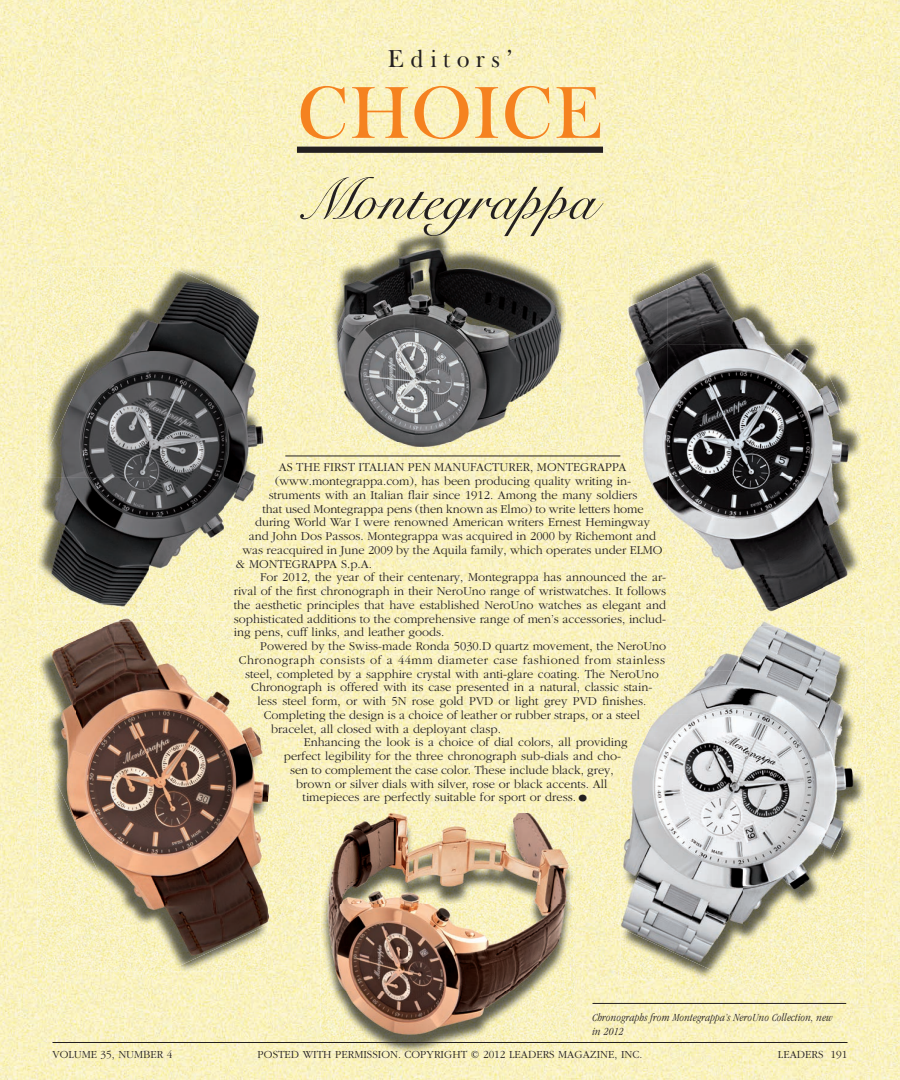
<style>
.page{position:relative;width:900px;height:1080px;background:#fff}
.page>*{position:absolute;margin:0;border:0;box-sizing:border-box;transform-origin:0 0}
.t1{font:75px "Frys Baskerville BT";color:#f58220}
.t2{font:60px "Roundhand BT";color:#231f20}
.t3{font:25px "Frys Baskerville BT";letter-spacing:.25em;color:#231f20}
.t4{font:300 12.5px "Garamond";color:#231f20}
.t5{font:300 12.5px "Garamond";letter-spacing:.04em;color:#231f20}
.t6{font:300 11.25px "Garamond";color:#231f20}
.t7{font:italic 300 condensed 11.25px/13.8px "Garamond";letter-spacing:.02em;color:#231f20}
.s1{font-size:22.5px}
</style>
<div class="page">
<img style="left:0;top:0;width:900px;height:1080px">
<div style="left:297px;top:147px;width:306px;height:6px;background:#231f20"></div>
<img style="left:36px;top:267px;width:226px;height:337px">
<img style="left:96px;top:604px;width:106px;height:13px">
<img style="left:0;top:475px;width:36px;height:101px">
<img style="left:262px;top:309px;width:23px;height:167px">
<img style="left:285px;top:319px;width:40px;height:107px">
<img style="left:134px;top:252px;width:37px;height:15px">
<img style="left:36px;top:393px;width:113px;height:211px">
<img style="left:149px;top:267px;width:75px;height:337px">
<img style="left:224px;top:291px;width:38px;height:266px">
<img style="left:75px;top:309px;width:74px;height:84px">
<img style="left:114px;top:267px;width:35px;height:42px">
<img style="left:330px;top:229px;width:237px;height:212px">
<img style="left:337px;top:248px;width:223px;height:199px">
<img style="left:37px;top:621px;width:231px;height:351px">
<img style="left:115px;top:608px;width:91px;height:13px">
<img style="left:125px;top:604px;width:75px;height:17px">
<img style="left:154px;top:587px;width:43px;height:17px">
<img style="left:145px;top:972px;width:22px;height:8px">
<img style="left:268px;top:779px;width:52px;height:146px">
<img style="left:5px;top:658px;width:32px;height:84px">
<img style="left:268px;top:755px;width:11px;height:24px">
<img style="left:114px;top:709px;width:154px;height:263px">
<img style="left:76px;top:622px;width:38px;height:285px">
<img style="left:37px;top:640px;width:39px;height:184px">
<img style="left:114px;top:621px;width:116px;height:88px">
<img style="left:229px;top:672px;width:18px;height:37px">
<img style="left:134px;top:621px;width:60px;height:23px">
<img style="left:320px;top:818px;width:255px;height:235px">
<img style="left:320px;top:868px;width:7px;height:32px">
<img style="left:327px;top:813px;width:243px;height:222px">
<img style="left:327px;top:882px;width:6px;height:15px">
<img style="left:629px;top:257px;width:233px;height:350px">
<img style="left:776px;top:607px;width:6px;height:11px">
<img style="left:862px;top:447px;width:38px;height:123px">
<img style="left:579px;top:307px;width:50px;height:129px">
<img style="left:736px;top:243px;width:38px;height:14px">
<img style="left:667px;top:344px;width:156px;height:263px">
<img style="left:823px;top:363px;width:39px;height:225px">
<img style="left:629px;top:289px;width:39px;height:231px">
<img style="left:667px;top:257px;width:148px;height:88px">
<img style="left:621px;top:626px;width:245px;height:354px">
<img style="left:697px;top:607px;width:79px;height:19px">
<img style="left:708px;top:607px;width:50px;height:19px">
<img style="left:707px;top:596px;width:28px;height:11px">
<img style="left:575px;top:798px;width:46px;height:130px">
<svg style="left:617px;top:791px;width:4px;height:7px"></svg>
<img style="left:866px;top:668px;width:34px;height:117px">
<img style="left:570px;top:889px;width:5px;height:18px">
<img style="left:732px;top:980px;width:43px;height:16px">
<img style="left:621px;top:714px;width:122px;height:266px">
<img style="left:743px;top:626px;width:82px;height:354px">
<img style="left:824px;top:649px;width:42px;height:224px">
<img style="left:656px;top:670px;width:87px;height:45px">
<img style="left:677px;top:626px;width:66px;height:45px">
<img style="left:717px;top:626px;width:24px;height:9px">
<hr style="left:592px;top:1003px;width:254px;height:1px;background:#231f20">
<hr style="left:285px;top:456px;width:335px;height:1px;background:#231f20">
<hr style="left:52px;top:1042px;width:796px;height:1px;background:#231f20">
<h3 class="t3" style="left:387px;top:43px;width:127px">Editors’</h3>
<h1 class="t1" style="left:297px;top:66px;width:308px">CHOICE</h1>
<h2 class="t2" style="left:304px;top:162px;width:294px">Montegrappa</h2>
<p class="t4" style="left:279px;top:461px;width:349px">AS THE FIRST ITALIAN PEN MANUFACTURER, MONTEGRAPPA</p>
<p class="t4" style="left:275px;top:474px;width:358px">(www.montegrappa.com), has been producing quality writing in-</p>
<p class="t4" style="left:269px;top:488px;width:370px">struments with an Italian flair since 1912. Among the many soldiers</p>
<p class="t4" style="left:262px;top:502px;width:383px">that used Montegrappa pens (then known as Elmo) to write letters home</p>
<p class="t4" style="left:255px;top:516px;width:396px">during World War I were renowned American writers Ernest Hemingway</p>
<p class="t4" style="left:249px;top:529px;width:409px">and John Dos Passos. Montegrappa was acquired in 2000 by Richemont and</p>
<p class="t4" style="left:242px;top:543px;width:421px">was reacquired in June 2009 by the Aquila family, which operates under ELMO</p>
<p class="t4" style="left:236px;top:557px;width:137px">&amp; MONTEGRAPPA S.p.A.</p>
<p class="t4" style="left:260px;top:571px;width:408px">For 2012, the year of their centenary, Montegrappa has announced the ar-</p>
<p class="t4" style="left:234px;top:584px;width:434px">rival of the first chronograph in their NeroUno range of wristwatches. It follows</p>
<p class="t4" style="left:234px;top:598px;width:434px">the aesthetic principles that have established NeroUno watches as elegant and</p>
<p class="t4" style="left:234px;top:612px;width:434px">sophisticated additions to the comprehensive range of men’s accessories, includ-</p>
<p class="t4" style="left:234px;top:626px;width:212px">ing pens, cuff links, and leather goods.</p>
<p class="t4" style="left:260px;top:639px;width:408px">Powered by the Swiss-made Ronda 5030.D quartz movement, the NeroUno</p>
<p class="t5" style="left:239px;top:653px;width:428px">Chronograph consists of a 44mm diameter case fashioned from stainless</p>
<p class="t4" style="left:245px;top:667px;width:415px">steel, completed by a sapphire crystal with anti-glare coating. The NeroUno</p>
<p class="t4" style="left:251px;top:681px;width:403px">Chronograph is offered with its case presented in a natural, classic stain-</p>
<p class="t4" style="left:258px;top:694px;width:390px">less steel form, or with 5N rose gold PVD or light grey PVD finishes.</p>
<p class="t4" style="left:264px;top:708px;width:378px">Completing the design is a choice of leather or rubber straps, or a steel</p>
<p class="t4" style="left:271px;top:722px;width:231px">bracelet, all closed with a deployant clasp.</p>
<p class="t4" style="left:304px;top:736px;width:325px">Enhancing the look is a choice of dial colors, all providing</p>
<p class="t4" style="left:284px;top:749px;width:339px">perfect legibility for the three chronograph sub-dials and cho-</p>
<p class="t4" style="left:290px;top:763px;width:325px">sen to complement the case color. These include black, grey,</p>
<p class="t4" style="left:296px;top:777px;width:313px">brown or silver dials with silver, rose or black accents. All</p>
<p class="t4" style="left:302px;top:791px;width:289px">timepieces are perfectly suitable for sport or dress.<span class="s1">•</span></p>
<p class="t7" style="left:592px;top:1011px;width:242px">Chronographs from Montegrappa’s NeroUno Collection, new in 2012</p>
<p class="t6" style="left:52px;top:1048px;width:121px">VOLUME 35, NUMBER 4</p>
<p class="t6" style="left:258px;top:1048px;width:386px">POSTED WITH PERMISSION. COPYRIGHT © 2012 LEADERS MAGAZINE, INC.</p>
<p class="t6" style="left:778px;top:1048px;width:71px">LEADERS 191</p>
</div>
